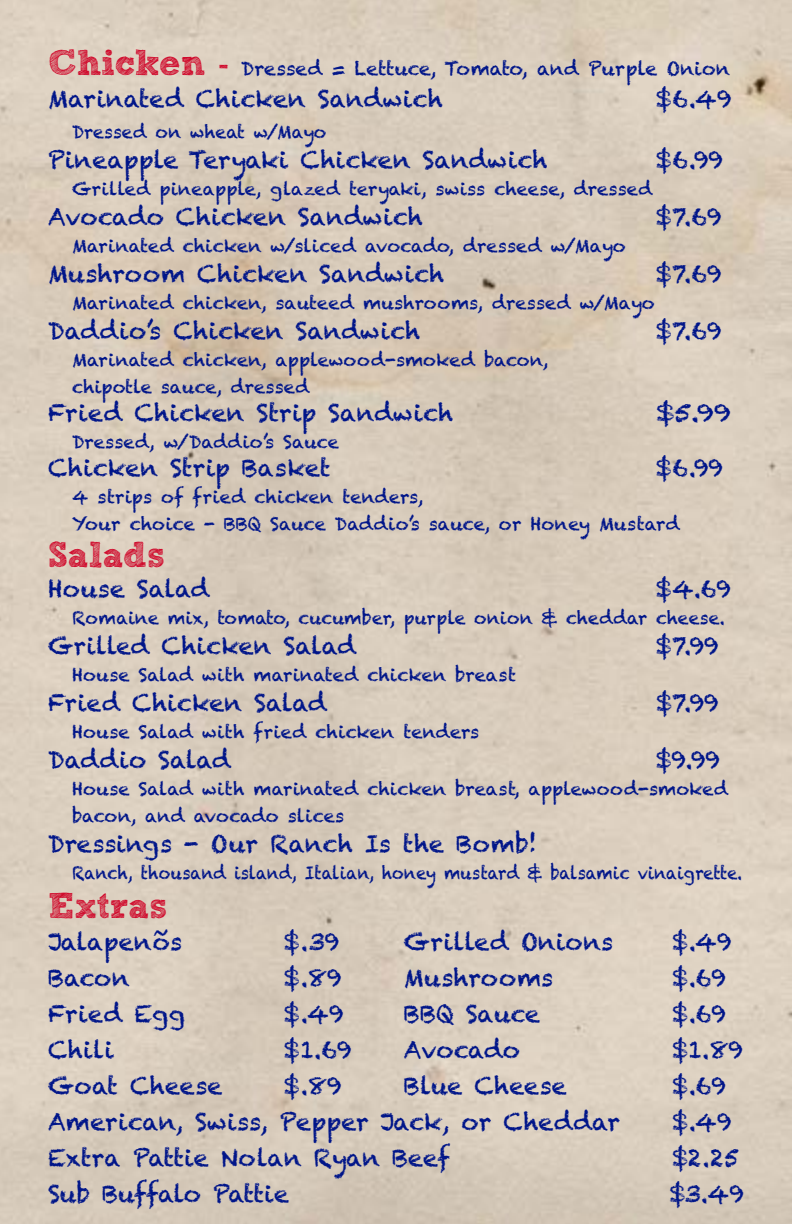
<style>
.page{position:relative;width:792px;height:1224px;background:#fff}
.page>*{position:absolute;margin:0;border:0;box-sizing:border-box;transform-origin:0 0}
.t1{font:36px "Sketch Rockwell";color:#d00a2c}
.t2{font:24px "Chalkduster";color:#001589}
.t3{font:24px "Chalkduster";letter-spacing:-.03em;color:#001589}
.t4{font:24px "Chalkduster";color:#001589;scale:1.16 1}
.t5{font:19px "Chalkduster";color:#001589}
.t6{font:18px/27px "Chalkduster";color:#001589}
.t7{font:18px "Chalkduster";color:#001589;scale:.9 1}
.s1{font-family:"Sketch Rockwell";font-size:36px;color:#d00a2c}
</style>
<div class="page">
<img style="left:0;top:0;width:792px;height:1224px">
<p class="t5" style="left:48px;top:57px;width:684px"><span class="s1">Chicken -</span> Dressed = Lettuce, Tomato, and Purple Onion</p>
<h2 class="t2" style="left:48px;top:85px;width:396px">Marinated Chicken Sandwich</h2>
<h2 class="t2" style="left:656px;top:85px;width:77px">$6.49</h2>
<p class="t6" style="left:72px;top:118px;width:256px">Dressed on wheat w/Mayo</p>
<h2 class="t2" style="left:48px;top:146px;width:501px">Pineapple Teryaki Chicken Sandwich</h2>
<h2 class="t2" style="left:656px;top:146px;width:69px">$6.99</h2>
<p class="t6" style="left:72px;top:175px;width:582px">Grilled pineapple, glazed teryaki, swiss cheese, dressed</p>
<h2 class="t2" style="left:48px;top:203px;width:377px">Avocado Chicken Sandwich</h2>
<h2 class="t2" style="left:656px;top:203px;width:67px">$7.69</h2>
<p class="t6" style="left:72px;top:232px;width:555px">Marinated chicken w/sliced avocado, dressed w/Mayo</p>
<h2 class="t2" style="left:48px;top:260px;width:398px">Mushroom Chicken Sandwich</h2>
<h2 class="t2" style="left:656px;top:260px;width:67px">$7.69</h2>
<p class="t6" style="left:72px;top:289px;width:584px">Marinated chicken, sauteed mushrooms, dressed w/Mayo</p>
<h2 class="t2" style="left:48px;top:317px;width:374px">Daddio’s Chicken Sandwich</h2>
<h2 class="t2" style="left:656px;top:317px;width:67px">$7.69</h2>
<p class="t6" style="left:72px;top:346px;width:478px">Marinated chicken, applewood-smoked bacon, chipotle sauce, dressed</p>
<h2 class="t2" style="left:48px;top:399px;width:407px">Fried Chicken Strip Sandwich</h2>
<h2 class="t4" style="left:656px;top:399px;width:66px">$5.99</h2>
<p class="t6" style="left:72px;top:428px;width:268px">Dressed, w/Daddio’s Sauce</p>
<h2 class="t2" style="left:48px;top:454px;width:284px">Chicken Strip Basket</h2>
<h2 class="t2" style="left:656px;top:454px;width:69px">$6.99</h2>
<p class="t6" style="left:72px;top:483px;width:609px">4 strips of fried chicken tenders,<br>Your choice - BBQ Sauce Daddio’s sauce, or Honey Mustard</p>
<h1 class="t1" style="left:48px;top:535px;width:118px">Salads</h1>
<h2 class="t2" style="left:48px;top:575px;width:163px">House Salad</h2>
<h2 class="t2" style="left:656px;top:575px;width:77px">$4.69</h2>
<p class="t6" style="left:72px;top:604px;width:654px">Romaine mix, tomato, cucumber, purple onion &amp; cheddar cheese.</p>
<h2 class="t2" style="left:48px;top:632px;width:310px">Grilled Chicken Salad</h2>
<h2 class="t2" style="left:656px;top:632px;width:64px">$7.99</h2>
<p class="t6" style="left:72px;top:661px;width:446px">House Salad with marinated chicken breast</p>
<h2 class="t2" style="left:48px;top:689px;width:280px">Fried Chicken Salad</h2>
<h2 class="t2" style="left:656px;top:689px;width:64px">$7.99</h2>
<p class="t6" style="left:72px;top:718px;width:409px">House Salad with fried chicken tenders</p>
<h2 class="t2" style="left:48px;top:746px;width:185px">Daddio Salad</h2>
<h2 class="t2" style="left:656px;top:746px;width:66px">$9.99</h2>
<p class="t6" style="left:72px;top:775px;width:658px">House Salad with marinated chicken breast, applewood-smoked bacon, and avocado slices</p>
<h2 class="t2" style="left:48px;top:830px;width:491px">Dressings - Our Ranch Is the Bomb!</h2>
<p class="t7" style="left:72px;top:862px;width:746px">Ranch, thousand island, Italian, honey mustard &amp; balsamic vinaigrette.</p>
<h1 class="t1" style="left:48px;top:886px;width:121px">Extras</h1>
<h2 class="t2" style="left:48px;top:928px;width:136px">Jalapenõs</h2>
<h2 class="t2" style="left:284px;top:928px;width:57px">$.39</h2>
<h2 class="t2" style="left:404px;top:928px;width:211px">Grilled Onions</h2>
<h2 class="t2" style="left:672px;top:928px;width:61px">$.49</h2>
<h2 class="t2" style="left:48px;top:964px;width:83px">Bacon</h2>
<h2 class="t2" style="left:284px;top:964px;width:59px">$.89</h2>
<h2 class="t2" style="left:404px;top:964px;width:151px">Mushrooms</h2>
<h2 class="t2" style="left:672px;top:964px;width:56px">$.69</h2>
<h2 class="t2" style="left:48px;top:1000px;width:139px">Fried Egg</h2>
<h2 class="t2" style="left:284px;top:1000px;width:61px">$.49</h2>
<h2 class="t2" style="left:404px;top:1000px;width:138px">BBQ Sauce</h2>
<h2 class="t2" style="left:672px;top:1000px;width:56px">$.69</h2>
<h2 class="t2" style="left:48px;top:1036px;width:68px">Chili</h2>
<h2 class="t2" style="left:284px;top:1036px;width:69px">$1.69</h2>
<h2 class="t2" style="left:404px;top:1036px;width:117px">Avocado</h2>
<h2 class="t2" style="left:672px;top:1036px;width:73px">$1.89</h2>
<h2 class="t2" style="left:48px;top:1072px;width:176px">Goat Cheese</h2>
<h2 class="t2" style="left:284px;top:1072px;width:59px">$.89</h2>
<h2 class="t2" style="left:404px;top:1072px;width:164px">Blue Cheese</h2>
<h2 class="t2" style="left:672px;top:1072px;width:56px">$.69</h2>
<h2 class="t2" style="left:48px;top:1108px;width:574px">American, Swiss, Pepper Jack, or Cheddar</h2>
<h2 class="t2" style="left:672px;top:1108px;width:61px">$.49</h2>
<h2 class="t2" style="left:48px;top:1144px;width:404px">Extra Pattie Nolan Ryan Beef</h2>
<h2 class="t2" style="left:672px;top:1144px;width:69px">$2.25</h2>
<h2 class="t3" style="left:48px;top:1180px;width:242px">Sub Buffalo Pattie</h2>
<h2 class="t2" style="left:669px;top:1180px;width:76px">$3.49</h2>
</div>
